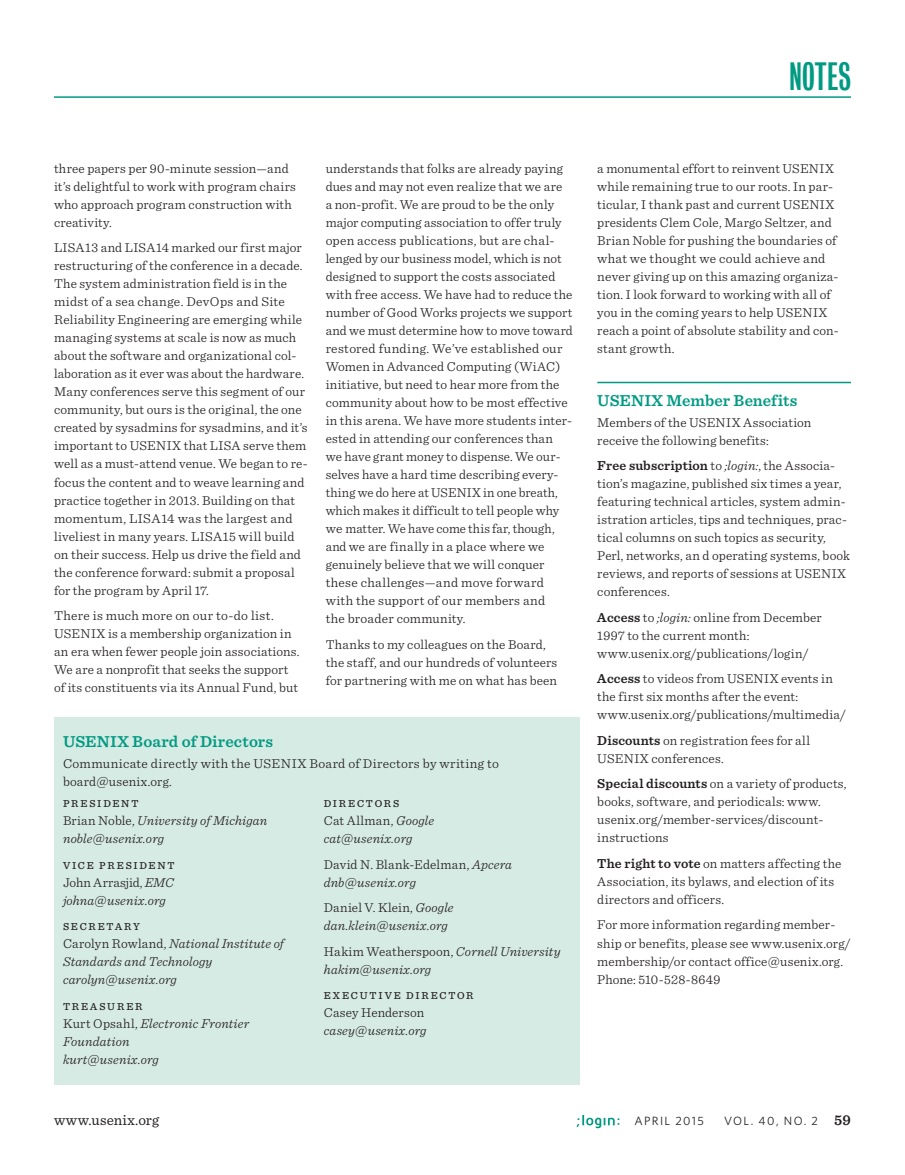
<style>
.page{position:relative;width:905px;height:1175px;background:#fff}
.page>*{position:absolute;margin:0;border:0;box-sizing:border-box;transform-origin:0 0}
.t1{font:36px "Bureau Grotesque One Three";letter-spacing:.005em;color:#009a82}
.notes_head{font:600 16.5px "Sentinel";letter-spacing:.01em;color:#009a82}
.t2{font:15px "Sentinel";letter-spacing:.015em;color:#231f20}
.notes_body{font:300 13.5px/18px "Sentinel";letter-spacing:.015em;color:#231f20}
.notes_body-2{font:italic 300 13.5px/18px "Sentinel";letter-spacing:.01em;color:#231f20}
.t3{font:12px "Whitney";letter-spacing:.115em;color:#231f20}
.notes_body-3{font:500 10.5px "Sentinel";letter-spacing:.17em;color:#231f20}
.board_head{font:500 10.5px "Sentinel";letter-spacing:.165em;color:#231f20}
.s1{font-style:italic}
.s2{font-style:normal}
.s3{font-weight:600}
.s4{font-family:"Sentinel";font-weight:600;font-size:15px}
</style>
<div class="page">
<svg style="left:576px;top:1115px;width:43px;height:13px"></svg>
<hr style="left:54px;top:96px;width:796px;height:2px;background:#009a82">
<hr style="left:597px;top:382px;width:253px;height:1px;background:#009a82">
<div style="left:54px;top:717px;width:525px;height:367px;background:#d7ebe5"></div>
<h1 class="t1" style="left:789px;top:57px;width:63px">NOTES</h1>
<p class="notes_body" style="left:54px;top:158px;width:243px">three papers per 90-minute session—and it’s delightful to work with program chairs who approach program construction with creativity.</p>
<p class="notes_body" style="left:54px;top:238px;width:255px">LISA13 and LISA14 marked our first major restructuring of the conference in a decade.<br>The system administration field is in the midst of a sea change. DevOps and Site Reliability Engineering are emerging while managing systems at scale is now as much about the software and organizational col&shy;laboration as it ever was about the hardware.<br>Many conferences serve this segment of our community, but ours is the original, the one created by sysadmins for sysadmins, and it’s important to USENIX that LISA serve them well as a must-attend venue. We began to re&shy;focus the content and to weave learning and practice together in 2013. Building on that momentum, LISA14 was the largest and liveliest in many years. LISA15 will build on their success. Help us drive the field and the conference forward: submit a proposal for the program by April 17.</p>
<p class="notes_body" style="left:54px;top:605px;width:247px">There is much more on our to-do list.<br>USENIX is a membership organization in an era when fewer people join associations.<br>We are a nonprofit that seeks the support of its constituents via its Annual Fund, but</p>
<p class="notes_body" style="left:326px;top:158px;width:249px">understands that folks are already paying dues and may not even realize that we are<br>a non-profit. We are proud to be the only major computing association to offer truly open access publications, but are chal&shy;lenged by our business model, which is not designed to support the costs associated with free access. We have had to reduce the number of Good Works projects we support and we must determine how to move toward restored funding. We’ve established our Women in Advanced Computing (WiAC) initiative, but need to hear more from the community about how to be most effective in this arena. We have more students inter&shy;ested in attending our conferences than<br>we have grant money to dispense. We our&shy;selves have a hard time describing every&shy;thing we do here at USENIX in one breath, which makes it difficult to tell people why we matter. We have come this far, though, and we are finally in a place where we genuinely believe that we will conquer these challenges—and move forward with the support of our members and<br>the broader community.</p>
<p class="notes_body" style="left:326px;top:634px;width:233px">Thanks to my colleagues on the Board, the staff, and our hundreds of volunteers for partnering with me on what has been</p>
<p class="notes_head" style="left:63px;top:729px;width:211px">USENIX Board of Directors</p>
<p class="notes_body" style="left:63px;top:753px;width:437px">Communicate directly with the USENIX Board of Directors by writing to board<span class="s1">@</span>usenix.org.</p>
<p class="notes_body-3" style="left:63px;top:796px;width:77px">PRESIDENT</p>
<p class="notes_body-2" style="left:63px;top:811px;width:206px"><span class="s2">Brian Noble,</span> University of Michigan noble@usenix.org</p>
<p class="notes_body-3" style="left:63px;top:857px;width:113px">VICE PRESIDENT</p>
<p class="notes_body-2" style="left:63px;top:872px;width:112px"><span class="s2">John Arrasjid,</span> EMC johna@usenix.org</p>
<p class="notes_body-3" style="left:63px;top:919px;width:78px">SECRETARY</p>
<p class="notes_body-2" style="left:63px;top:934px;width:222px"><span class="s2">Carolyn Rowland,</span> National Institute of<br>Standards and Technology carolyn@usenix.org</p>
<p class="notes_body-3" style="left:63px;top:998px;width:81px">TREASURER</p>
<p class="notes_body-2" style="left:63px;top:1013px;width:188px"><span class="s2">Kurt Opsahl,</span> Electronic Frontier<br>Foundation<br>kurt@usenix.org</p>
<p class="board_head" style="left:324px;top:796px;width:77px">DIRECTORS</p>
<p class="notes_body-2" style="left:324px;top:811px;width:112px"><span class="s2">Cat Allman,</span> Google cat@usenix.org</p>
<p class="notes_body" style="left:324px;top:854px;width:189px">David N. Blank-Edelman, <span class="s1">Apcera dnb@usenix.org</span></p>
<p class="notes_body-2" style="left:324px;top:898px;width:131px"><span class="s2">Daniel V. Klein,</span> Google dan.klein@usenix.org</p>
<p class="notes_body-2" style="left:324px;top:941px;width:238px"><span class="s2">Hakim Weatherspoon,</span> Cornell University hakim@usenix.org</p>
<p class="notes_body-3" style="left:324px;top:988px;width:151px">EXECUTIVE DIRECTOR</p>
<p class="notes_body-2" style="left:324px;top:1003px;width:104px"><span class="s2">Casey Henderson </span>casey@usenix.org</p>
<p class="notes_body" style="left:597px;top:158px;width:243px">a monumental effort to reinvent USENIX while remaining true to our roots. In par&shy;ticular, I thank past and current USENIX presidents Clem Cole, Margo Seltzer, and Brian Noble for pushing the boundaries of what we thought we could achieve and never giving up on this amazing organiza&shy;tion. I look forward to working with all of you in the coming years to help USENIX reach a point of absolute stability and con&shy;stant growth.</p>
<p class="notes_head" style="left:597px;top:387px;width:201px">USENIX Member Benefits</p>
<p class="notes_body" style="left:597px;top:412px;width:215px">Members of the USENIX Association receive the following benefits:</p>
<p class="notes_body" style="left:597px;top:456px;width:254px"><span class="s3">Free subscription</span> to <span class="s1">;login:</span>, the Associa&shy;tion’s magazine, published six times a year, featuring technical articles, system admin&shy;istration articles, tips and techniques, prac&shy;tical columns on such topics as security, Perl, networks, an d operating systems, book reviews, and reports of sessions at USENIX conferences.</p>
<p class="notes_body" style="left:597px;top:607px;width:226px"><span class="s3">Access</span> to <span class="s1">;login:</span> online from December<br>1997 to the current month: www.usenix.org/publications/login/</p>
<p class="notes_body" style="left:597px;top:669px;width:250px"><span class="s3">Access</span> to videos from USENIX events in the first six months after the event: www.usenix.org/publications/multimedia/</p>
<p class="notes_body" style="left:597px;top:730px;width:214px"><span class="s3">Discounts</span> on registration fees for all<br>USENIX conferences.</p>
<p class="notes_body" style="left:597px;top:774px;width:251px"><span class="s3">Special discounts</span> on a variety of products, books, software, and periodicals: www. usenix.org/member-services/discount&shy;instructions</p>
<p class="notes_body" style="left:597px;top:853px;width:245px"><span class="s3">The right to vote</span> on matters affecting the<br>Association, its bylaws, and election of its directors and officers.</p>
<p class="notes_body" style="left:597px;top:915px;width:255px">For more information regarding member&shy;ship or benefits, please see www.usenix.org/ membership/or contact office@usenix.org.<br>Phone: 510-528-8649</p>
<p class="t2" style="left:54px;top:1108px;width:107px">www.usenix.org</p>
<p class="t3" style="left:634px;top:1113px;width:71px">APRIL 2015</p>
<p class="t3" style="left:724px;top:1113px;width:128px">VOL. 40, NO. 2 <span class="s4">59</span></p>
</div>
